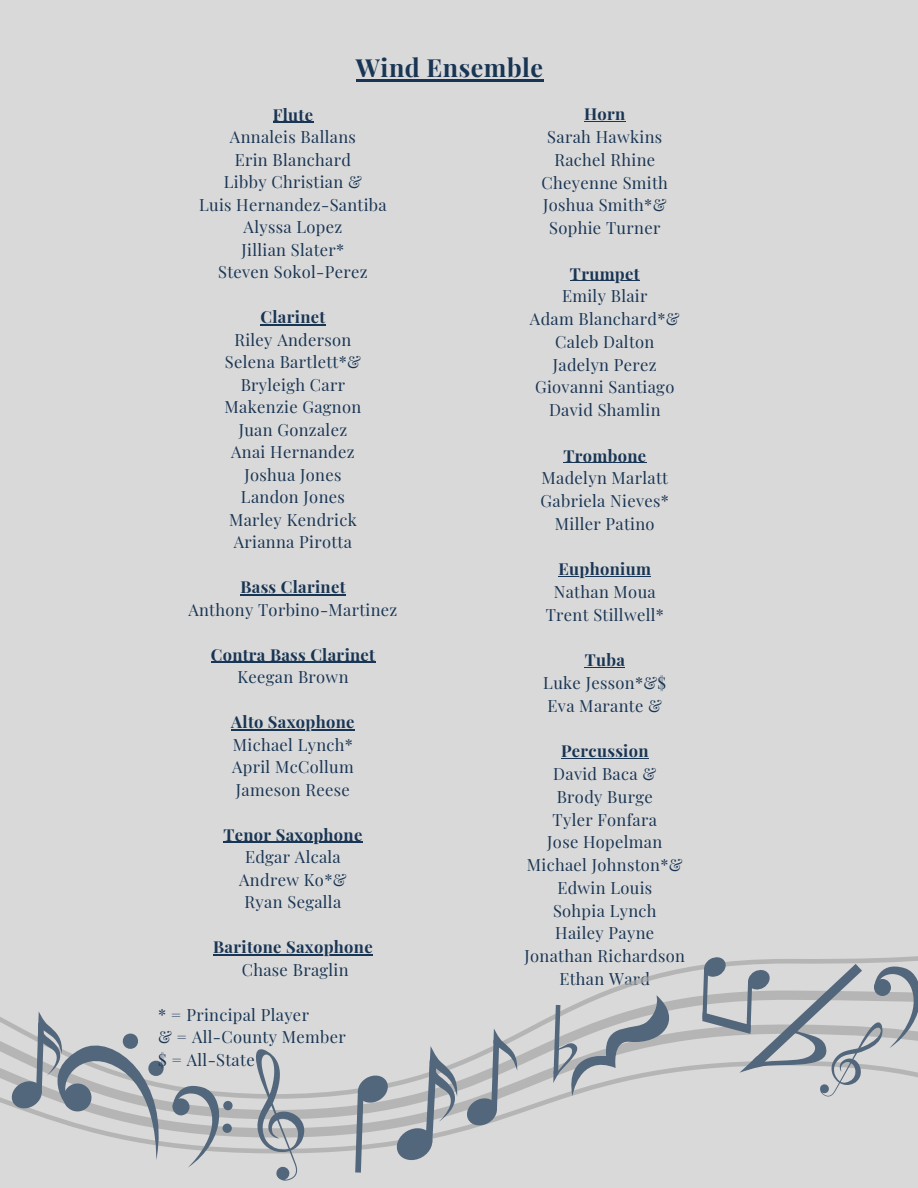
<style>
.page{position:relative;width:918px;height:1188px;background:#d9d9d9}
.page>*{position:absolute;margin:0;border:0;box-sizing:border-box;transform-origin:0 0}
.t1{font:700 25.05px "Playfair Display";letter-spacing:.02em;color:#193554}
.t2{font:16.5px "Playfair Display";letter-spacing:.02em;color:#193554}
.t3{font:700 16.5px "Playfair Display";letter-spacing:.02em;color:#193554}
</style>
<div class="page">
<hr style="left:356px;top:79px;width:188px;height:3px;background:#193554">
<hr style="left:273px;top:122px;width:40px;height:1px;background:#193554">
<hr style="left:261px;top:324px;width:65px;height:2px;background:#193554">
<hr style="left:240px;top:594px;width:106px;height:2px;background:#193554">
<hr style="left:211px;top:662px;width:164px;height:1px;background:#193554">
<hr style="left:231px;top:729px;width:124px;height:2px;background:#193554">
<hr style="left:223px;top:842px;width:140px;height:1px;background:#193554">
<hr style="left:584px;top:121px;width:42px;height:1px;background:#193554">
<hr style="left:570px;top:280px;width:70px;height:1px;background:#193554">
<hr style="left:563px;top:462px;width:83px;height:1px;background:#193554">
<hr style="left:559px;top:576px;width:92px;height:1px;background:#193554">
<hr style="left:585px;top:667px;width:40px;height:1px;background:#193554">
<hr style="left:561px;top:758px;width:88px;height:1px;background:#193554">
<svg style="left:229px;top:1124px;width:126px;height:13px"></svg>
<svg style="left:0;top:1099px;width:561px;height:20px"></svg>
<svg style="left:0;top:954px;width:702px;height:145px"></svg>
<svg style="left:252px;top:1048px;width:53px;height:133px"></svg>
<svg style="left:355px;top:1028px;width:163px;height:145px"></svg>
<svg style="left:223px;top:1101px;width:10px;height:9px"></svg>
<svg style="left:222px;top:1124px;width:10px;height:9px"></svg>
<svg style="left:10px;top:1011px;width:219px;height:157px"></svg>
<svg style="left:553px;top:995px;width:132px;height:101px"></svg>
<svg style="left:702px;top:956px;width:216px;height:141px"></svg>
<h1 class="t1" style="left:356px;top:50px;width:189px">Wind Ensemble</h1>
<p class="t3" style="left:273px;top:103px;width:42px">Flute</p>
<p class="t2" style="left:230px;top:125px;width:127px">Annaleis Ballans</p>
<p class="t2" style="left:235px;top:148px;width:118px">Erin Blanchard</p>
<p class="t2" style="left:224px;top:170px;width:139px">Libby Christian &amp;</p>
<p class="t2" style="left:199px;top:193px;width:189px">Luis Hernandez-Santiba</p>
<p class="t2" style="left:244px;top:215px;width:100px">Alyssa Lopez</p>
<p class="t2" style="left:242px;top:238px;width:104px">Jillian Slater*</p>
<p class="t2" style="left:218px;top:260px;width:151px">Steven Sokol-Perez</p>
<p class="t3" style="left:261px;top:305px;width:66px">Clarinet</p>
<p class="t2" style="left:234px;top:328px;width:119px">Riley Anderson</p>
<p class="t2" style="left:225px;top:350px;width:138px">Selena Bartlett*&amp;</p>
<p class="t2" style="left:241px;top:373px;width:106px">Bryleigh Carr</p>
<p class="t2" style="left:225px;top:395px;width:138px">Makenzie Gagnon</p>
<p class="t2" style="left:239px;top:418px;width:110px">Juan Gonzalez</p>
<p class="t2" style="left:231px;top:440px;width:125px">Anai Hernandez</p>
<p class="t2" style="left:244px;top:463px;width:98px">Joshua Jones</p>
<p class="t2" style="left:241px;top:485px;width:105px">Landon Jones</p>
<p class="t2" style="left:229px;top:508px;width:129px">Marley Kendrick</p>
<p class="t2" style="left:234px;top:530px;width:120px">Arianna Pirotta</p>
<p class="t3" style="left:240px;top:575px;width:107px">Bass Clarinet</p>
<p class="t2" style="left:188px;top:598px;width:211px">Anthony Torbino-Martinez</p>
<p class="t3" style="left:211px;top:643px;width:166px">Contra Bass Clarinet</p>
<p class="t2" style="left:237px;top:665px;width:113px">Keegan Brown</p>
<p class="t3" style="left:231px;top:710px;width:125px">Alto Saxophone</p>
<p class="t2" style="left:233px;top:733px;width:122px">Michael Lynch*</p>
<p class="t2" style="left:232px;top:755px;width:123px">April McCollum</p>
<p class="t2" style="left:236px;top:778px;width:115px">Jameson Reese</p>
<p class="t3" style="left:223px;top:823px;width:140px">Tenor Saxophone</p>
<p class="t2" style="left:245px;top:845px;width:97px">Edgar Alcala</p>
<p class="t2" style="left:239px;top:868px;width:109px">Andrew Ko*&amp;</p>
<p class="t2" style="left:245px;top:890px;width:98px">Ryan Segalla</p>
<p class="t3" style="left:213px;top:935px;width:161px">Baritone Saxophone</p>
<p class="t2" style="left:242px;top:958px;width:108px">Chase Braglin</p>
<p class="t2" style="left:158px;top:1003px;width:152px">* = Principal Player</p>
<p class="t2" style="left:158px;top:1025px;width:189px">&amp; = All-County Member</p>
<p class="t2" style="left:158px;top:1048px;width:98px">$ = All-State</p>
<p class="t3" style="left:584px;top:102px;width:43px">Horn</p>
<p class="t2" style="left:547px;top:125px;width:116px">Sarah Hawkins</p>
<p class="t2" style="left:554px;top:148px;width:102px">Rachel Rhine</p>
<p class="t2" style="left:542px;top:171px;width:128px">Cheyenne Smith</p>
<p class="t2" style="left:543px;top:193px;width:125px">Joshua Smith*&amp;</p>
<p class="t2" style="left:549px;top:216px;width:113px">Sophie Turner</p>
<p class="t3" style="left:570px;top:262px;width:71px">Trumpet</p>
<p class="t2" style="left:562px;top:284px;width:87px">Emily Blair</p>
<p class="t2" style="left:530px;top:307px;width:151px">Adam Blanchard*&amp;</p>
<p class="t2" style="left:555px;top:330px;width:101px">Caleb Dalton</p>
<p class="t2" style="left:553px;top:353px;width:105px">Jadelyn Perez</p>
<p class="t2" style="left:535px;top:375px;width:141px">Giovanni Santiago</p>
<p class="t2" style="left:549px;top:398px;width:113px">David Shamlin</p>
<p class="t3" style="left:563px;top:444px;width:84px">Trombone</p>
<p class="t2" style="left:542px;top:466px;width:128px">Madelyn Marlatt</p>
<p class="t2" style="left:541px;top:489px;width:130px">Gabriela Nieves*</p>
<p class="t2" style="left:555px;top:512px;width:101px">Miller Patino</p>
<p class="t3" style="left:559px;top:557px;width:94px">Euphonium</p>
<p class="t2" style="left:554px;top:580px;width:104px">Nathan Moua</p>
<p class="t2" style="left:546px;top:603px;width:120px">Trent Stillwell*</p>
<p class="t3" style="left:585px;top:648px;width:42px">Tuba</p>
<p class="t2" style="left:543px;top:671px;width:124px">Luke Jesson*&amp;$</p>
<p class="t2" style="left:548px;top:694px;width:116px">Eva Marante &amp;</p>
<p class="t3" style="left:561px;top:739px;width:89px">Percussion</p>
<p class="t2" style="left:553px;top:762px;width:104px">David Baca &amp;</p>
<p class="t2" style="left:557px;top:785px;width:98px">Brody Burge</p>
<p class="t2" style="left:553px;top:808px;width:106px">Tyler Fonfara</p>
<p class="t2" style="left:547px;top:830px;width:117px">Jose Hopelman</p>
<p class="t2" style="left:527px;top:853px;width:157px">Michael Johnston*&amp;</p>
<p class="t2" style="left:557px;top:876px;width:96px">Edwin Louis</p>
<p class="t2" style="left:553px;top:899px;width:105px">Sohpia Lynch</p>
<p class="t2" style="left:555px;top:921px;width:100px">Hailey Payne</p>
<p class="t2" style="left:524px;top:944px;width:162px">Jonathan Richardson</p>
<p class="t2" style="left:559px;top:967px;width:92px">Ethan Ward</p>
</div>
